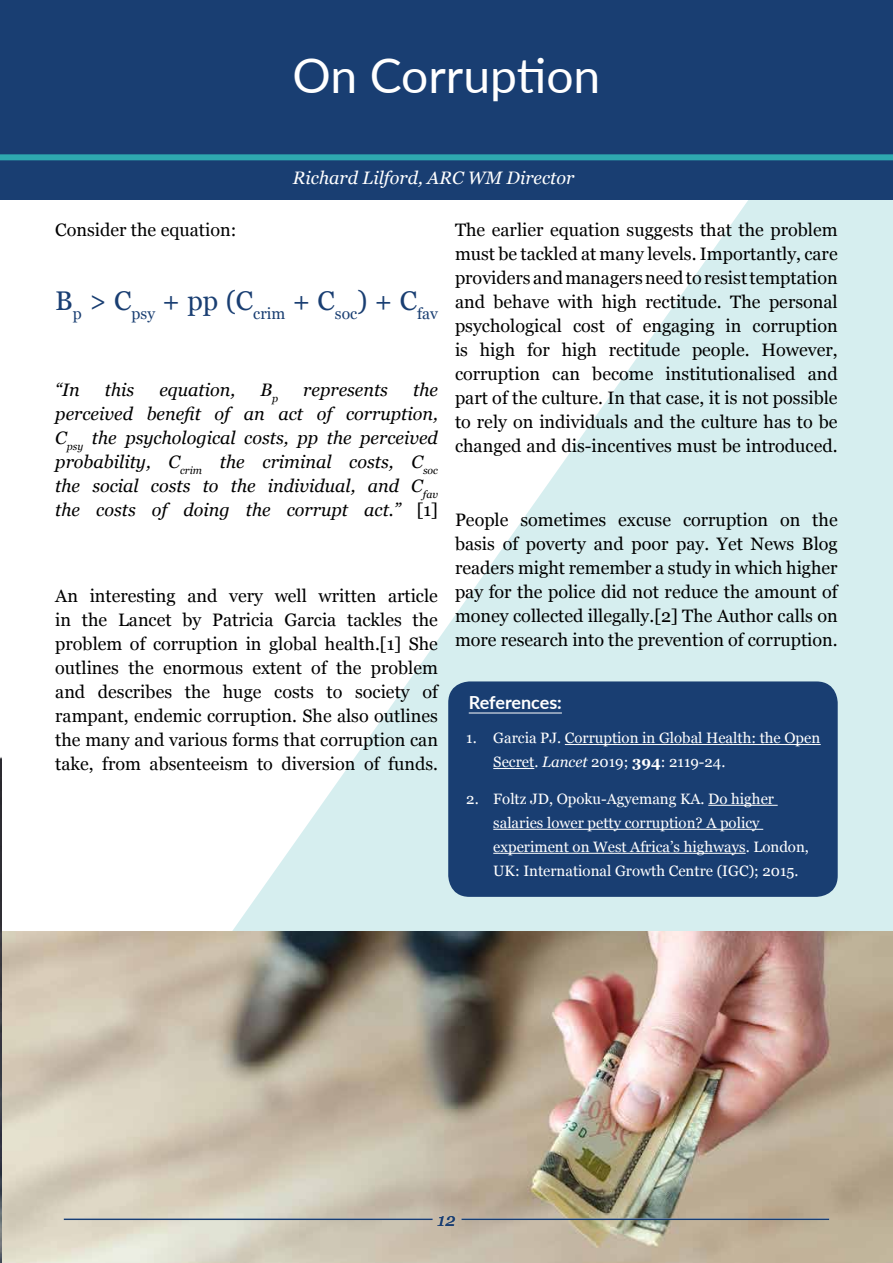
<style>
.page{position:relative;width:893px;height:1263px;background:#fff}
.page>*{position:absolute;margin:0;border:0;box-sizing:border-box;transform-origin:0 0}
.t1{font:48px "Lato";color:#fff}
.t2{font:18px/24px "Georgia";color:#000;text-align:justify}
.t3{font:italic 18px/24px "Georgia";color:#000;text-align:justify}
.t4{font:italic 18px "Georgia";color:#fff}
.t5{font:700 18px "Lato";letter-spacing:-.01em;color:#fff}
.t6{font:italic 18px "Georgia";color:#193e72}
.t7{font:15.75px "Georgia";color:#193e72}
.t8{font:15px/24px "Georgia";color:#fff}
.s1{font-style:normal}
.s2{font-style:italic}
.s3{font-weight:700}
</style>
<div class="page">
<svg style="left:232px;top:200px;width:661px;height:731px;fill:#d6eeef"></svg>
<svg style="left:1px;top:757px;width:1px;height:506px"></svg>
<div style="left:0;top:157px;width:893px;height:43px;background:#193e72"></div>
<div style="left:0;top:0;width:893px;height:155px;background:#193e72"></div>
<div style="left:0;top:154px;width:893px;height:6px;background:#2ea9b0"></div>
<div style="left:448px;top:681px;width:390px;height:216px;background:#193e72;border-radius:21px"></div>
<hr style="left:565px;top:744px;width:256px;height:1px;background:#fff">
<hr style="left:493px;top:768px;width:41px;height:1px;background:#fff">
<hr style="left:708px;top:805px;width:70px;height:1px;background:#fff">
<hr style="left:493px;top:829px;width:270px;height:1px;background:#fff">
<hr style="left:493px;top:853px;width:253px;height:1px;background:#fff">
<hr style="left:469px;top:712px;width:93px;height:1px;background:#fff">
<img style="left:0;top:757px;width:1px;height:506px">
<img style="left:2px;top:931px;width:891px;height:332px">
<hr style="left:461px;top:1218px;width:368px;height:2px;background:#193e72">
<hr style="left:64px;top:1218px;width:369px;height:2px;background:#193e72">
<h1 class="t1" style="left:293px;top:41px;width:309px">On Corruption</h1>
<p class="t4" style="left:293px;top:164px;width:283px">Richard Lilford, ARC WM Director</p>
<p class="t2" style="left:55px;top:217px;width:183px">Consider the equation:</p>
<p class="t7" style="left:55px;top:302px;width:384px"><sup>B</sup>p <sup>&gt;</sup> <sup>C</sup>psy <sup>+</sup> <sup>pp</sup> <sup>(C</sup>crim <sup>+</sup> <sup>C</sup>soc<sup>)</sup> <sup>+</sup> <sup>C</sup>fav</p>
<p class="t3" style="left:55px;top:377px;width:384px;text-indent:358px">the perceived benefit of an act of corruption, C<sub>psy</sub> the psychological costs, pp the perceived probability, C<sub>crim</sub> the criminal costs, C<sub>soc </sub>the social costs to the individual, and C<sub>fav </sub>the costs of doing the corrupt act.” <span class="s1">[1]</span></p>
<p class="t3" style="left:55px;top:377px;width:26px">“In</p>
<p class="t3" style="left:105px;top:377px;width:31px">this</p>
<p class="t3" style="left:159px;top:377px;width:77px">equation,</p>
<p class="t3" style="left:260px;top:377px;width:19px">B<sub>p</sub></p>
<p class="t3" style="left:303px;top:377px;width:86px">represents</p>
<p class="t2" style="left:55px;top:583px;width:384px">An interesting and very well written article in the Lancet by Patricia Garcia tackles the problem of corruption in global health.[1] She outlines the enormous extent of the problem and describes the huge costs to society of rampant, endemic corruption. She also outlines the many and various forms that corruption can take, from absenteeism to diversion of funds.</p>
<p class="t2" style="left:455px;top:217px;width:384px">The earlier equation suggests that the problem must be tackled at many levels. Importantly, care providers and managers need to resist temptation and behave with high rectitude. The personal psychological cost of engaging in corruption is high for high rectitude people. However, corruption can become institutionalised and part of the culture. In that case, it is not possible to rely on individuals and the culture has to be changed and dis-incentives must be introduced.</p>
<p class="t2" style="left:455px;top:507px;width:384px">People sometimes excuse corruption on the basis of poverty and poor pay. Yet News Blog readers might remember a study in which higher pay for the police did not reduce the amount of money collected illegally.[2] The Author calls on more research into the prevention of corruption.</p>
<p class="t5" style="left:469px;top:689px;width:95px">References:</p>
<p class="t8" style="left:493px;top:725px;width:328px;text-indent:-27px">1. Garcia PJ. Corruption in Global Health: the Open<br>Secret. <span class="s2">Lancet</span> 2019; <span class="s3">394</span>: 2119-24.</p>
<p class="t8" style="left:493px;top:786px;width:317px;text-indent:-27px">2. Foltz JD, Opoku-Agyemang KA. Do higher salaries lower petty corruption? A policy experiment on West Africa’s highways. London, UK: International Growth Centre (IGC); 2015.</p>
<p class="t6" style="left:438px;top:1207px;width:19px">12</p>
</div>
